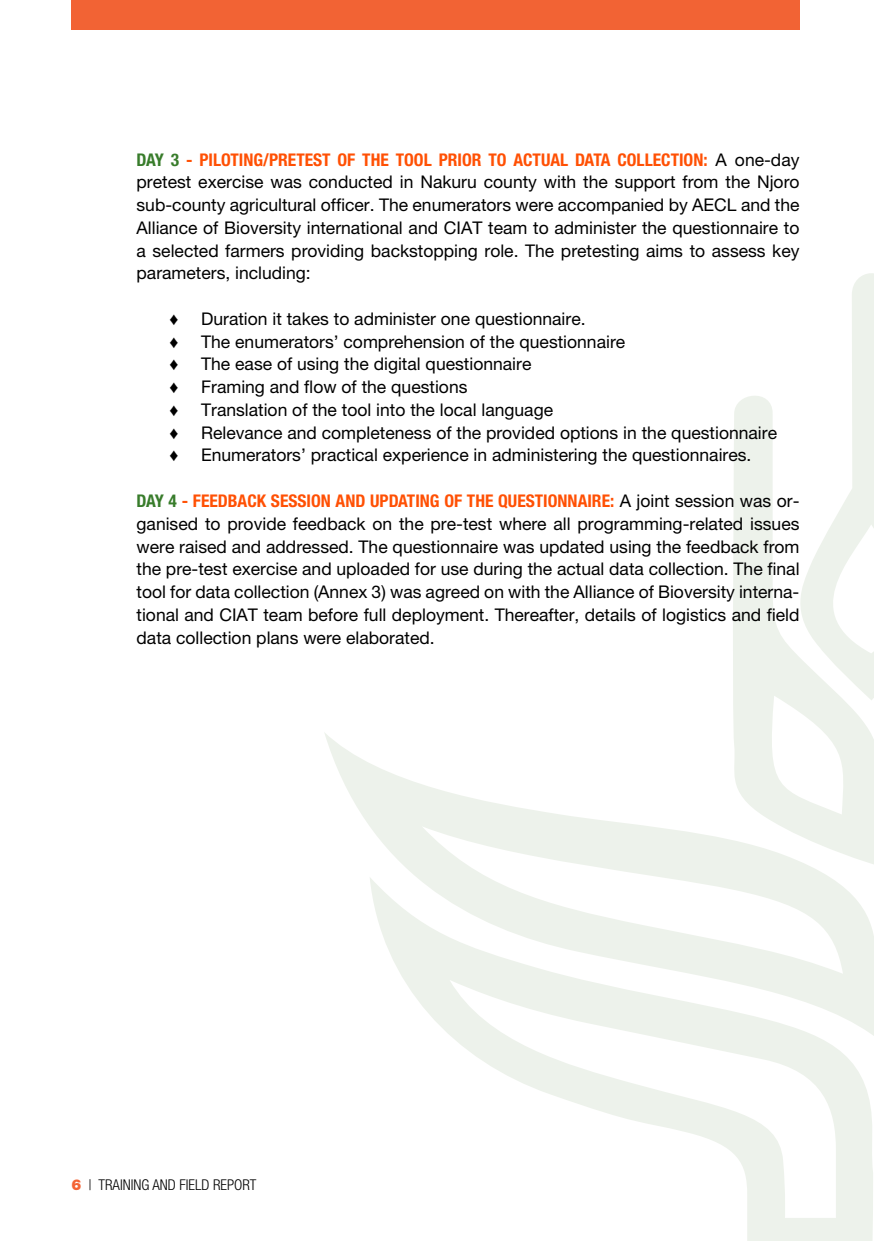
<style>
.page{position:relative;width:874px;height:1241px;background:#fff}
.page>*{position:absolute;margin:0;border:0;box-sizing:border-box;transform-origin:0 0}
.t1{font:17.5px/22.8px "Helvetica Neue LT Pro";color:#000;text-align:justify}
.t2{font:17.5px "Arial";color:#000}
.t3{font:300 condensed 14.88px "Helvetica Neue LT Pro";color:#000}
.s1{font-weight:700;font-stretch:condensed;color:#387c2b}
.s2{font-weight:700;font-stretch:condensed;color:#ff5004}
.s3{font-weight:900;font-stretch:normal;color:#f46435}
</style>
<div class="page">
<div style="left:71px;top:0;width:728px;height:30px;background:#f26334"></div>
<svg style="left:733px;top:396px;width:136px;height:335px;fill:#edf2eb"></svg>
<svg style="left:788px;top:273px;width:85px;height:427px"></svg>
<svg style="left:325px;top:731px;width:548px;height:145px"></svg>
<svg style="left:370px;top:876px;width:503px;height:364px"></svg>
<p class="t1" style="left:136px;top:148px;width:664px"><span class="s1">DAY 3</span> <span class="s2">- PILOTING/PRETEST OF THE TOOL PRIOR TO ACTUAL DATA COLLECTION:</span> A one-day pretest exercise was conducted in Nakuru county with the support from the Njoro sub-county agricultural officer. The enumerators were accompanied by AECL and the Alliance of Bioversity international and CIAT team to administer the questionnaire to a selected farmers providing backstopping role. The pretesting aims to assess key parameters, including:</p>
<p class="t2" style="left:169px;top:307px;width:10px">♦</p>
<p class="t1" style="left:201px;top:307px;width:386px">Duration it takes to administer one questionnaire.</p>
<p class="t2" style="left:169px;top:330px;width:10px">♦</p>
<p class="t1" style="left:201px;top:330px;width:425px">The enumerators’ comprehension of the questionnaire</p>
<p class="t2" style="left:169px;top:353px;width:10px">♦</p>
<p class="t1" style="left:201px;top:352px;width:331px">The ease of using the digital questionnaire</p>
<p class="t2" style="left:169px;top:375px;width:10px">♦</p>
<p class="t1" style="left:201px;top:375px;width:268px">Framing and flow of the questions</p>
<p class="t2" style="left:169px;top:398px;width:10px">♦</p>
<p class="t1" style="left:201px;top:398px;width:353px">Translation of the tool into the local language</p>
<p class="t2" style="left:169px;top:421px;width:10px">♦</p>
<p class="t1" style="left:201px;top:421px;width:577px">Relevance and completeness of the provided options in the questionnaire</p>
<p class="t2" style="left:169px;top:444px;width:10px">♦</p>
<p class="t1" style="left:201px;top:443px;width:551px">Enumerators’ practical experience in administering the questionnaires.</p>
<p class="t1" style="left:136px;top:489px;width:664px"><span class="s1">DAY 4</span> <span class="s2">- FEEDBACK SESSION AND UPDATING OF THE QUESTIONNAIRE:</span> A joint session was or&shy;ganised to provide feedback on the pre-test where all programming-related issues were raised and addressed. The questionnaire was updated using the feedback from the pre-test exercise and uploaded for use during the actual data collection. The final tool for data collection (Annex 3) was agreed on with the Alliance of Bioversity interna&shy;tional and CIAT team before full deployment. Thereafter, details of logistics and field data collection plans were elaborated.</p>
<p class="t3" style="left:71px;top:1175px;width:186px"><span class="s3">6</span> | TRAINING AND FIELD REPORT</p>
</div>
